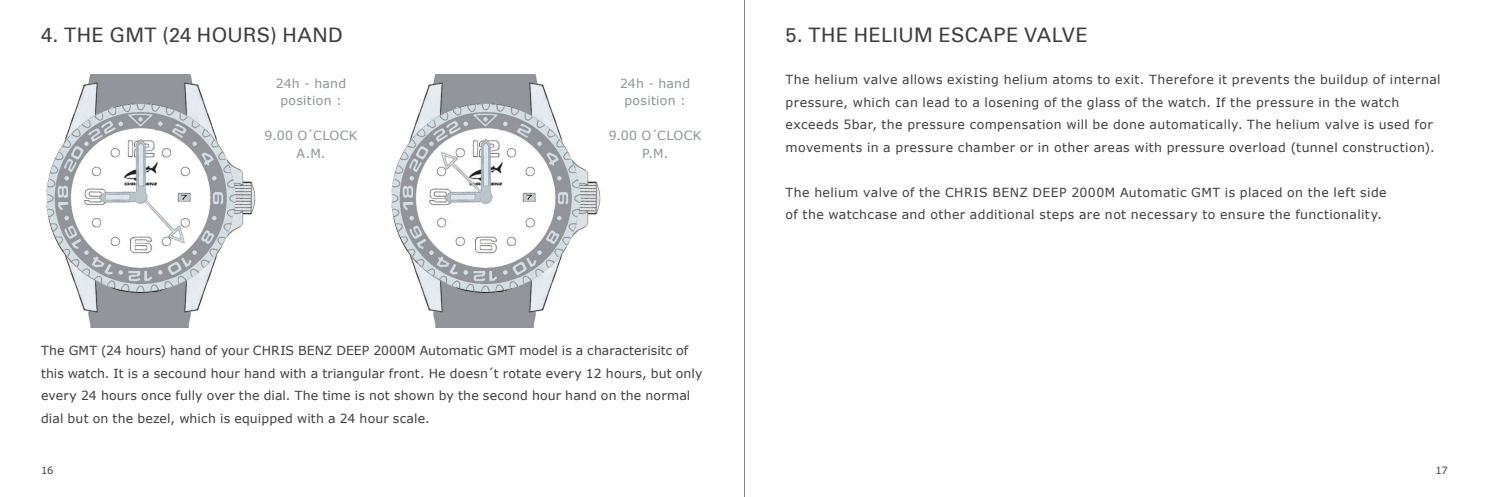
<style>
.page{position:relative;width:1489px;height:497px;background:#fff}
.page>*{position:absolute;margin:0;border:0;box-sizing:border-box;transform-origin:0 0}
.t1{font:20px "Univers Com 55 Roman";letter-spacing:.02em;color:#3e3e3f}
.t2{font:12.5px/22.5px "Verdana";letter-spacing:.025em;color:#3e3e3f}
.t3{font:12.5px/17.5px "Verdana";letter-spacing:.025em;color:#8e9397;text-align:center}
.t4{font:10px "Verdana";color:#3e3e3f}
</style>
<div class="page">
<img style="left:391px;top:74px;width:210px;height:253px">
<img style="left:46px;top:74px;width:210px;height:253px">
<hr style="left:744px;top:0;width:1px;height:496px;background:#808285">
<h1 class="t1" style="left:41px;top:28px;width:303px">4. THE GMT (24 HOURS) HAND</h1>
<p class="t3" style="left:276px;top:74px;width:72px">24h - hand position :</p>
<p class="t3" style="left:264px;top:126px;width:94px">9.00 O´CLOCK<br>A.M.</p>
<p class="t3" style="left:620px;top:74px;width:72px">24h - hand position :</p>
<p class="t3" style="left:608px;top:126px;width:94px">9.00 O´CLOCK<br>P.M.</p>
<p class="t2" style="left:41px;top:338px;width:663px">The GMT (24 hours) hand of your CHRIS BENZ DEEP 2000M Automatic GMT model is a characterisitc of this watch. It is a secound hour hand with a triangular front. He doesn´t rotate every 12 hours, but only every 24 hours once fully over the dial. The time is not shown by the second hour hand on the normal dial but on the bezel, which is equipped with a 24 hour scale.</p>
<p class="t4" style="left:41px;top:463px;width:14px">16</p>
<h1 class="t1" style="left:785px;top:28px;width:304px">5. THE HELIUM ESCAPE VALVE</h1>
<p class="t2" style="left:785px;top:68px;width:656px">The helium valve allows existing helium atoms to exit. Therefore it prevents the buildup of internal pressure, which can lead to a losening of the glass of the watch. If the pressure in the watch exceeds 5bar, the pressure compensation will be done automatically. The helium valve is used for movements in a pressure chamber or in other areas with pressure overload (tunnel construction).</p>
<p class="t2" style="left:785px;top:180px;width:602px">The helium valve of the CHRIS BENZ DEEP 2000M Automatic GMT is placed on the left side of the watchcase and other additional steps are not necessary to ensure the functionality.</p>
<p class="t4" style="left:1435px;top:463px;width:14px">17</p>
</div>
